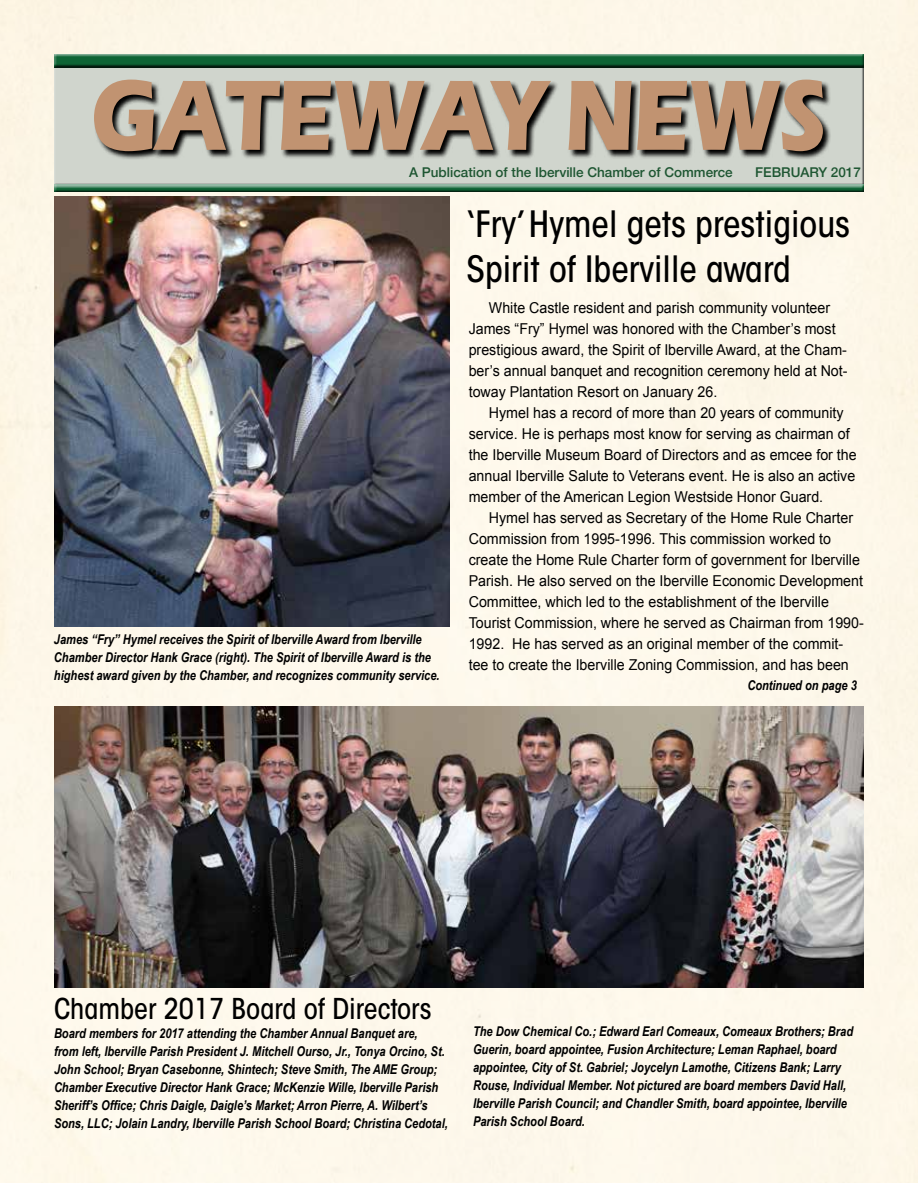
<style>
.page{position:relative;width:918px;height:1188px;background:#fff}
.page>*{position:absolute;margin:0;border:0;box-sizing:border-box;transform-origin:0 0}
.t1{font:700 103.5px "Eras ITC";letter-spacing:-.025em;color:#c19371;scale:.83 1}
.t2{font:36px/45px "ITC Avant Garde MM 455 450";color:#000}
.t3{font:28.5px "ITC Avant Garde MM 455 450";color:#000}
.t4{font:15px/21px "Arial";color:#000;scale:.95 1}
.t5{font:italic 700 13.5px/18px "Arial Narrow";color:#000}
.t6{font:500 13.5px "Helvetica Neue";color:#1e5632}
</style>
<div class="page">
<div style="left:0;top:0;width:918px;height:1183px;background:#fef8eb"></div>
<img style="left:54px;top:197px;width:396px;height:429px">
<img style="left:54px;top:706px;width:810px;height:282px">
<div style="left:53px;top:64px;width:811px;height:123px;background:#d0d5cd"></div>
<svg style="left:95px;top:80px;width:736px;height:79px"></svg>
<div style="left:52px;top:51px;width:814px;height:18px;background:#fdf7e9"></div>
<div style="left:52px;top:53px;width:814px;height:16px;background:#000;opacity:.75"></div>
<div style="left:52px;top:183px;width:814px;height:10px;background:#b2b6b0"></div>
<div style="left:52px;top:184px;width:814px;height:11px;background:#000;opacity:.75"></div>
<h1 class="t1" style="left:91px;top:56px;width:888px">GATEWAY NEWS</h1>
<p class="t6" style="left:409px;top:162px;width:325px">A Publication of the Iberville Chamber of Commerce</p>
<p class="t6" style="left:755px;top:162px;width:107px">FEBRUARY 2017</p>
<p class="t5" style="left:54px;top:630px;width:387px">James “Fry” Hymel receives the Spirit of Iberville Award from Iberville<br>Chamber Director Hank Grace (right). The Spirit of Iberville Award is the highest award given by the Chamber, and recognizes community service.</p>
<h2 class="t2" style="left:467px;top:203px;width:385px">‘Fry’ Hymel gets prestigious<br>Spirit of Iberville award</h2>
<p class="t4" style="left:469px;top:298px;width:400px;text-indent:20px">White Castle resident and parish community volunteer James “Fry” Hymel was honored with the Chamber’s most prestigious award, the Spirit of Iberville Award, at the Cham&shy;ber’s annual banquet and recognition ceremony held at Not&shy;toway Plantation Resort on January 26.</p>
<p class="t4" style="left:469px;top:403px;width:410px;text-indent:20px">Hymel has a record of more than 20 years of community service. He is perhaps most know for serving as chairman of the Iberville Museum Board of Directors and as emcee for the annual Iberville Salute to Veterans event. He is also an active member of the American Legion Westside Honor Guard.</p>
<p class="t4" style="left:469px;top:508px;width:417px;text-indent:20px">Hymel has served as Secretary of the Home Rule Charter Commission from 1995-1996. This commission worked to create the Home Rule Charter form of government for Iberville Parish. He also served on the Iberville Economic Development Committee, which led to the establishment of the Iberville Tourist Commission, where he served as Chairman from 1990- 1992. He has served as an original member of the commit&shy;tee to create the Iberville Zoning Commission, and has been</p>
<p class="t5" style="left:747px;top:676px;width:111px">Continued on page 3</p>
<h3 class="t3" style="left:54px;top:992px;width:379px">Chamber 2017 Board of Directors</h3>
<p class="t5" style="left:54px;top:1024px;width:395px">Board members for 2017 attending the Chamber Annual Banquet are,<br>from left, Iberville Parish President J. Mitchell Ourso, Jr., Tonya Orcino, St.<br>John School; Bryan Casebonne, Shintech; Steve Smith, The AME Group; Chamber Executive Director Hank Grace; McKenzie Wille, Iberville Parish Sheriff’s Office; Chris Daigle, Daigle’s Market; Arron Pierre, A. Wilbert’s Sons, LLC; Jolain Landry, Iberville Parish School Board; Christina Cedotal,</p>
<p class="t5" style="left:473px;top:1022px;width:382px">The Dow Chemical Co.; Edward Earl Comeaux, Comeaux Brothers; Brad Guerin, board appointee, Fusion Architecture; Leman Raphael, board appointee, City of St. Gabriel; Joycelyn Lamothe, Citizens Bank; Larry Rouse, Individual Member. Not pictured are board members David Hall, Iberville Parish Council; and Chandler Smith, board appointee, Iberville Parish School Board.</p>
</div>
